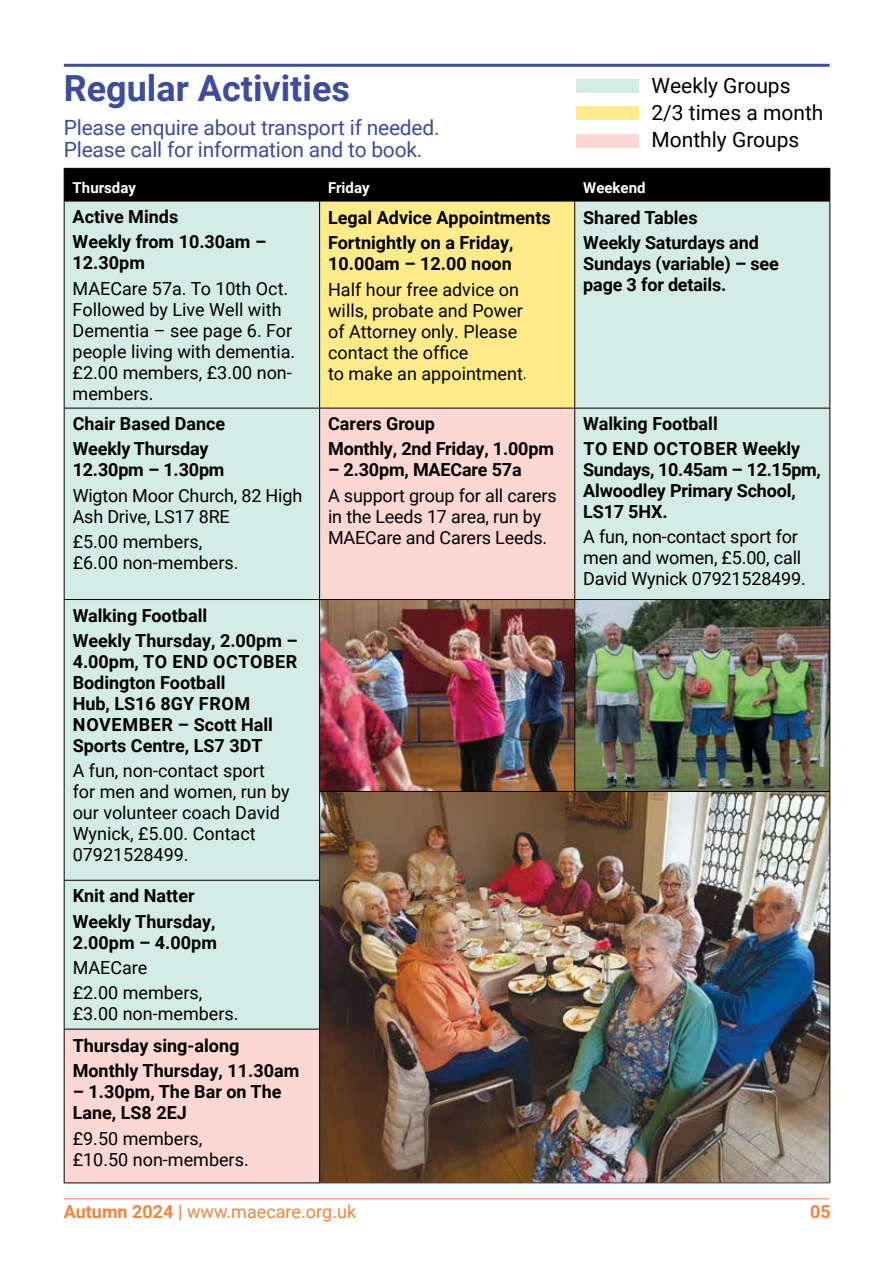
<style>
.page{position:relative;width:893px;height:1263px;background:#fff}
.page>*{position:absolute;margin:0;border:0;box-sizing:border-box;transform-origin:0 0}
.t1{font:700 36px "Roboto";color:#3c4ca0}
.t2{font:21px/22.5px "Roboto";letter-spacing:-.01em;color:#3c4ca0}
.t3{font:21px/27px "Roboto";color:#000}
.t4{font:18px/21px "Roboto";color:#000}
.t5{font:700 18px/25.2px "Roboto";color:#000}
.t6{font:18px "Roboto";color:#f5833c}
.t7{font:700 18px "Roboto";color:#f5833c}
.t8{font:700 15px "Roboto";color:#fff}
.s1{font-size:15px}
.s2{font-weight:700}
</style>
<div class="page">
<img style="left:320px;top:1029px;width:509px;height:153px">
<hr style="left:64px;top:1198px;width:765px;height:1px;background:#f5833c">
<hr style="left:64px;top:64px;width:766px;height:3px;background:#3c4ca0">
<div style="left:576px;top:80px;width:63px;height:13px;background:#d4ece6"></div>
<div style="left:576px;top:107px;width:63px;height:13px;background:#ffeb88"></div>
<div style="left:576px;top:134px;width:63px;height:13px;background:#fcd7d4"></div>
<div style="left:65px;top:169px;width:764px;height:32px;background:#000"></div>
<img style="left:65px;top:202px;width:764px;height:827px">
<div style="left:320px;top:201px;width:255px;height:207px;background:#ffeb88"></div>
<div style="left:320px;top:408px;width:255px;height:191px;background:#fcd7d4"></div>
<div style="left:64px;top:1029px;width:256px;height:154px;background:#fcd7d4"></div>
<hr style="left:320px;top:1182px;width:255px;height:1px;background:#414042">
<hr style="left:575px;top:1182px;width:255px;height:1px;background:#414042">
<hr style="left:64px;top:201px;width:256px;height:1px;background:#000">
<hr style="left:320px;top:201px;width:255px;height:1px;background:#000">
<hr style="left:575px;top:201px;width:255px;height:1px;background:#000">
<hr style="left:64px;top:168px;width:256px;height:1px;background:#000">
<hr style="left:64px;top:169px;width:1px;height:32px;background:#000">
<hr style="left:320px;top:168px;width:255px;height:1px;background:#000">
<hr style="left:319px;top:169px;width:1px;height:32px;background:#000">
<hr style="left:575px;top:168px;width:255px;height:1px;background:#000">
<hr style="left:574px;top:169px;width:1px;height:32px;background:#000">
<hr style="left:829px;top:169px;width:1px;height:32px;background:#000">
<hr style="left:829px;top:600px;width:1px;height:191px;background:#000">
<hr style="left:829px;top:792px;width:1px;height:88px;background:#000">
<hr style="left:829px;top:880px;width:1px;height:149px;background:#000">
<hr style="left:829px;top:1029px;width:1px;height:153px;background:#000">
<hr style="left:64px;top:600px;width:1px;height:191px;background:#000">
<hr style="left:64px;top:791px;width:1px;height:89px;background:#000">
<hr style="left:574px;top:600px;width:1px;height:191px;background:#000">
<hr style="left:64px;top:599px;width:256px;height:1px;background:#000">
<hr style="left:64px;top:201px;width:1px;height:207px;background:#000">
<hr style="left:319px;top:201px;width:1px;height:207px;background:#000">
<hr style="left:64px;top:408px;width:256px;height:1px;background:#000">
<hr style="left:64px;top:408px;width:1px;height:191px;background:#000">
<hr style="left:319px;top:408px;width:1px;height:191px;background:#000">
<hr style="left:320px;top:408px;width:255px;height:1px;background:#000">
<hr style="left:575px;top:408px;width:255px;height:1px;background:#000">
<hr style="left:320px;top:599px;width:255px;height:1px;background:#000">
<hr style="left:319px;top:600px;width:1px;height:191px;background:#000">
<hr style="left:319px;top:791px;width:256px;height:1px;background:#000">
<hr style="left:319px;top:792px;width:1px;height:88px;background:#000">
<hr style="left:575px;top:791px;width:255px;height:1px;background:#000">
<hr style="left:64px;top:881px;width:1px;height:148px;background:#000">
<hr style="left:64px;top:1029px;width:1px;height:153px;background:#000">
<hr style="left:64px;top:880px;width:256px;height:1px;background:#000">
<hr style="left:319px;top:881px;width:1px;height:148px;background:#000">
<hr style="left:319px;top:1029px;width:1px;height:153px;background:#000">
<hr style="left:64px;top:1029px;width:256px;height:1px;background:#000">
<hr style="left:64px;top:1182px;width:256px;height:1px;background:#000">
<hr style="left:574px;top:201px;width:1px;height:207px;background:#000">
<hr style="left:574px;top:408px;width:1px;height:191px;background:#000">
<hr style="left:829px;top:201px;width:1px;height:207px;background:#000">
<hr style="left:829px;top:408px;width:1px;height:191px;background:#000">
<hr style="left:575px;top:599px;width:255px;height:1px;background:#000">
<h1 class="t1" style="left:64px;top:63px;width:288px">Regular Activities</h1>
<p class="t2" style="left:64px;top:115px;width:377px">Please enquire about transport if needed.<br>Please call for information and to book.</p>
<p class="t3" style="left:651px;top:71px;width:174px">Weekly Groups<br>2/3 times a month<br>Monthly Groups</p>
<p class="t8" style="left:73px;top:177px;width:65px">Thursday</p>
<p class="t8" style="left:328px;top:177px;width:43px">Friday</p>
<p class="t8" style="left:583px;top:177px;width:64px">Weekend</p>
<p class="t5" style="left:73px;top:203px;width:195px">Active Minds<br>Weekly from 10.30am –</p>
<p class="t5" style="left:73px;top:250px;width:74px">12.30pm</p>
<p class="t4" style="left:73px;top:277px;width:224px">MAECare 57a. To 10th Oct.<br>Followed by Live Well with<br>Dementia – see page 6. For people living with dementia. £2.00 members, £3.00 non&shy;members.</p>
<p class="t5" style="left:583px;top:204px;width:177px">Shared Tables<br>Weekly Saturdays and</p>
<p class="t5" style="left:583px;top:253px;width:197px;line-height:21px">Sundays (variable) – see page 3 for details.</p>
<p class="t5" style="left:328px;top:204px;width:224px">Legal Advice Appointments<br>Fortnightly on a Friday,</p>
<p class="t5" style="left:328px;top:251px;width:185px">10.00am – 12.00 noon</p>
<p class="t4" style="left:328px;top:278px;width:200px">Half hour free advice on wills, probate and Power of Attorney only. Please contact the office<br>to make an appointment<span class="s1">.</span></p>
<p class="t5" style="left:73px;top:410px;width:154px">Chair Based Dance<br>Weekly Thursday</p>
<p class="t5" style="left:73px;top:457px;width:153px">12.30pm – 1.30pm</p>
<p class="t4" style="left:73px;top:484px;width:231px">Wigton Moor Church, 82 High<br>Ash Drive, LS17 8RE</p>
<p class="t4" style="left:73px;top:530px;width:167px">£5.00 members, £6.00 non-members.</p>
<p class="t5" style="left:73px;top:602px;width:227px">Walking Football<br>Weekly Thursday, 2.00pm –</p>
<p class="t5" style="left:73px;top:650px;width:226px;line-height:21px">4.00pm, TO END OCTOBER<br>Bodington Football<br>Hub, LS16 8GY FROM<br>NOVEMBER – Scott Hall<br>Sports Centre, LS7 3DT</p>
<p class="t4" style="left:73px;top:760px;width:219px">A fun, non-contact sport for men and women, run by our volunteer coach David<br>Wynick, £5.00. Contact<br>07921528499.</p>
<p class="t5" style="left:73px;top:883px;width:144px">Knit and Natter<br>Weekly Thursday,</p>
<p class="t5" style="left:73px;top:929px;width:146px">2.00pm – 4.00pm</p>
<p class="t4" style="left:73px;top:954px;width:131px;line-height:25.2px">MAECare<br>£2.00 members,</p>
<p class="t4" style="left:73px;top:1003px;width:167px">£3.00 non-members.</p>
<p class="t5" style="left:73px;top:1032px;width:228px">Thursday sing-along<br>Monthly Thursday, 11.30am</p>
<p class="t5" style="left:73px;top:1081px;width:210px;line-height:21px">– 1.30pm, The Bar on The<br>Lane, LS8 2EJ</p>
<p class="t4" style="left:73px;top:1127px;width:178px">£9.50 members, £10.50 non-members.</p>
<p class="t5" style="left:328px;top:410px;width:227px">Carers Group<br>Monthly, 2nd Friday, 1.00pm</p>
<p class="t5" style="left:328px;top:457px;width:195px">– 2.30pm, MAECare 57a</p>
<p class="t4" style="left:328px;top:484px;width:230px">A support group for all carers in the Leeds 17 area, run by<br>MAECare and Carers Leeds.</p>
<p class="t6" style="left:64px;top:1199px;width:294px"><span class="s2">Autumn 2024 |</span> www.maecare.org.uk</p>
<p class="t5" style="left:583px;top:410px;width:218px">Walking Football<br>TO END OCTOBER Weekly</p>
<p class="t5" style="left:583px;top:458px;width:239px;line-height:21px">Sundays, 10.45am – 12.15pm,<br>Alwoodley Primary School,<br>LS17 5HX.</p>
<p class="t4" style="left:583px;top:525px;width:224px">A fun, non-contact sport for men and women, £5.00, call<br>David Wynick 07921528499.</p>
<p class="t7" style="left:810px;top:1199px;width:22px">05</p>
</div>
